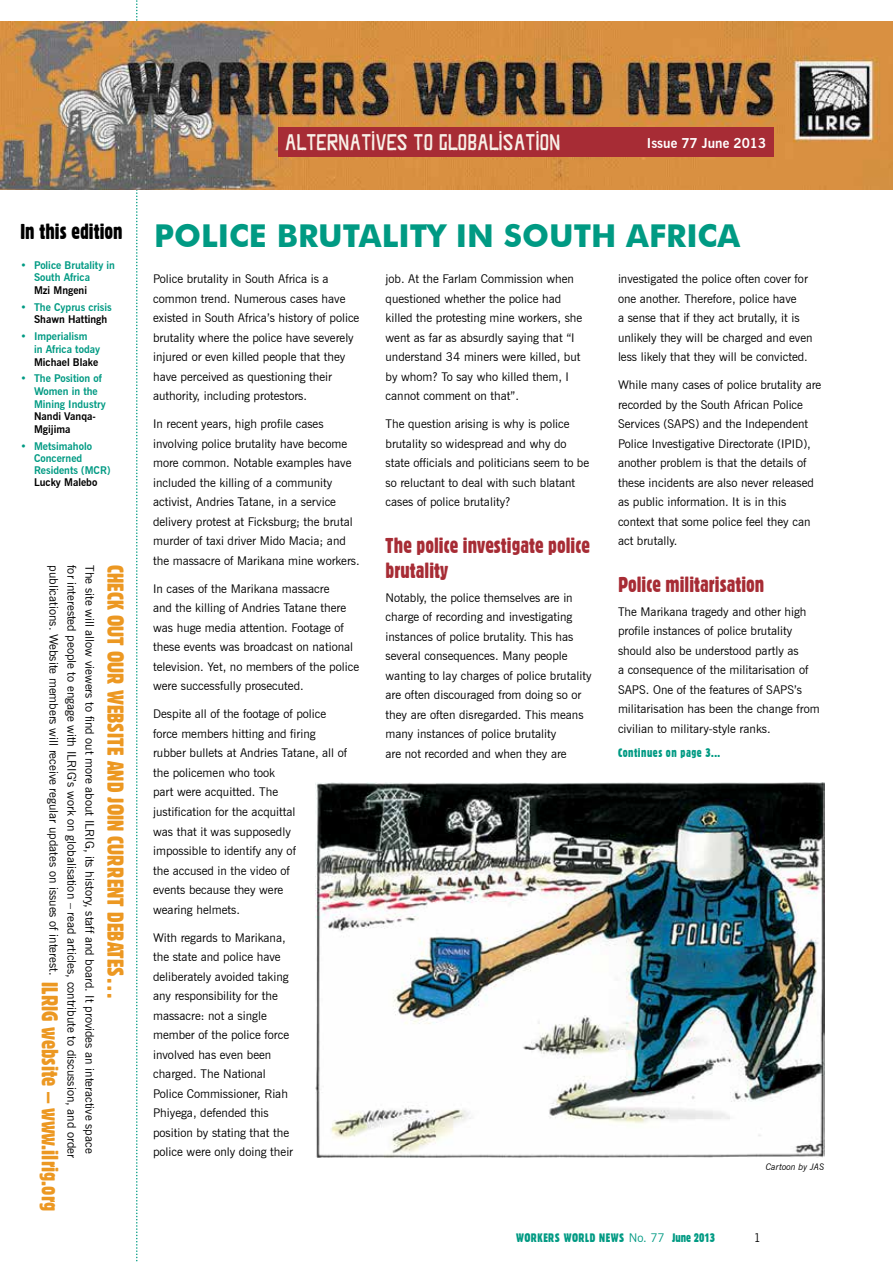
<style>
.page{position:relative;width:893px;height:1263px;background:#fff}
.page>*{position:absolute;margin:0;border:0;box-sizing:border-box;transform-origin:0 0}
.t1{font:700 31.5px "Futura BT";color:#009a83}
.t2{font:22.5px "Gothic 821 Condensed BT";color:#ec9822}
.t3{font:21px/25.2px "Gothic 821 Condensed BT";color:#a72c35}
.t4{font:21px "Gothic 821 Condensed BT";color:#000}
.t5{font:15px "Pizz HH Extra Condensed";color:#f8f0e8}
.t6{font:700 13.5px "News Gothic BT";color:#fff}
.t7{font:12px/19.5px "News Gothic BT";color:#000}
.t8{font:12px "Gothic 821 Condensed BT";letter-spacing:.04em;color:#009a83}
.t9{font:700 10.5px/12.6px "News Gothic BT";color:#009a83}
.t10{font:700 10.5px/12.6px "News Gothic BT";color:#000}
.t11{font:italic 9px "News Gothic BT";color:#000}
.s1{font-family:"Gothic 720 BT Roman B";font-weight:400}
.s2{color:#000}
.s3{font-family:"News Gothic BT"}
</style>
<div class="page">
<svg style="left:136px;top:0;width:2px;height:1262px"></svg>
<img style="left:0;top:21px;width:893px;height:169px">
<div style="left:278px;top:128px;width:496px;height:29px;background:#a72c35"></div>
<img style="left:316px;top:783px;width:509px;height:375px">
<p class="t5" style="left:286px;top:136px;width:277px">ALTERNATIVES TO GLOBALISATION</p>
<p class="t6" style="left:647px;top:135px;width:121px">Issue 77 June 2013</p>
<h3 class="t4" style="left:21px;top:219px;width:104px">In this edition</h3>
<p class="t9" style="left:34px;top:259px;width:82px;text-indent:-14px"><span class="s1">•</span> Police Brutality in<br>South Africa</p>
<p class="t10" style="left:34px;top:284px;width:55px">Mzi Mngeni</p>
<p class="t9" style="left:34px;top:301px;width:79px;text-indent:-14px"><span class="s1">•</span> The Cyprus crisis<br><span class="s2">Shawn Hattingh</span></p>
<p class="t9" style="left:34px;top:330px;width:68px;text-indent:-14px"><span class="s1">•</span> Imperialism<br>in Africa today</p>
<p class="t10" style="left:34px;top:355px;width:66px">Michael Blake</p>
<p class="t9" style="left:34px;top:372px;width:73px;text-indent:-14px"><span class="s1">•</span> The Position of<br>Women in the<br>Mining Industry</p>
<p class="t10" style="left:34px;top:410px;width:63px">Nandi Vanqa-<br>Mgijima</p>
<p class="t9" style="left:34px;top:440px;width:78px;line-height:12px;text-indent:-14px"><span class="s1">•</span> Metsimaholo<br>Concerned<br>Residents (MCR)</p>
<p class="t10" style="left:34px;top:475px;width:65px">Lucky Malebo</p>
<p class="t7" style="left:63px;top:565px;width:411px;rotate:90deg">publications. Website members will receive regular updates on issues of interest.</p>
<p class="t7" style="left:81px;top:565px;width:594px;rotate:90deg">for interested people to engage with ILRIG’s work on globalisation – read articles, contribute to discussion, and order</p>
<p class="t7" style="left:99px;top:565px;width:590px;rotate:90deg">The site will allow viewers to find out more about ILRIG, its history, staff and board. It provides an interactive space</p>
<h2 class="t2" style="left:129px;top:565px;width:436px;rotate:90deg">CHECK OUT OUR WEBSITE AND JOIN CURRENT DEBATES…</h2>
<h2 class="t2" style="left:63px;top:982px;width:231px;rotate:90deg">ILRIG website – www.ilrig.org</h2>
<h1 class="t1" style="left:154px;top:217px;width:587px">POLICE BRUTALITY IN SOUTH AFRICA</h1>
<p class="t7" style="left:153px;top:269px;width:208px">Police brutality in South Africa is a common trend. Numerous cases have existed in South Africa’s history of police brutality where the police have severely injured or even killed people that they have perceived as questioning their authority, including protestors.</p>
<p class="t7" style="left:153px;top:414px;width:208px">In recent years, high profile cases involving police brutality have become more common. Notable examples have included the killing of a community activist, Andries Tatane, in a service delivery protest at Ficksburg; the brutal murder of taxi driver Mido Macia; and the massacre of Marikana mine workers.</p>
<p class="t7" style="left:153px;top:579px;width:208px">In cases of the Marikana massacre<br>and the killing of Andries Tatane there was huge media attention. Footage of these events was broadcast on national television. Yet, no members of the police were successfully prosecuted.</p>
<p class="t7" style="left:153px;top:704px;width:196px">Despite all of the footage of police force members hitting and firing rubber bullets at Andries Tatane, all of the policemen who took<br>part were acquitted. The<br>justification for the acquittal<br>was that it was supposedly impossible to identify any of<br>the accused in the video of<br>events because they were<br>wearing helmets.</p>
<p class="t7" style="left:153px;top:927px;width:142px">With regards to Marikana, the state and police have deliberately avoided taking any responsibility for the massacre: not a single member of the police force involved has even been charged. The National<br>Police Commissioner, Riah<br>Phiyega, defended this position by stating that the police were only doing their</p>
<p class="t7" style="left:386px;top:269px;width:198px">job. At the Farlam Commission when questioned whether the police had killed the protesting mine workers, she went as far as absurdly saying that “I understand 34 miners were killed, but by whom? To say who killed them, I cannot comment on that”.</p>
<p class="t7" style="left:386px;top:414px;width:205px">The question arising is why is police brutality so widespread and why do state officials and politicians seem to be so reluctant to deal with such blatant cases of police brutality?</p>
<h3 class="t3" style="left:386px;top:533px;width:206px">The police investigate police brutality</h3>
<p class="t7" style="left:386px;top:588px;width:207px">Notably, the police themselves are in charge of recording and investigating instances of police brutality. This has several consequences. Many people wanting to lay charges of police brutality are often discouraged from doing so or they are often disregarded. This means many instances of police brutality<br>are not recorded and when they are</p>
<p class="t7" style="left:618px;top:269px;width:196px">investigated the police often cover for one another. Therefore, police have<br>a sense that if they act brutally, it is unlikely they will be charged and even less likely that they will be convicted.</p>
<p class="t7" style="left:618px;top:375px;width:205px">While many cases of police brutality are recorded by the South African Police Services (SAPS) and the Independent Police Investigative Directorate (IPID), another problem is that the details of these incidents are also never released as public information. It is in this context that some police feel they can act brutally.</p>
<h3 class="t3" style="left:618px;top:572px;width:148px">Police militarisation</h3>
<p class="t7" style="left:618px;top:601px;width:203px">The Marikana tragedy and other high profile instances of police brutality should also be understood partly as<br>a consequence of the militarisation of SAPS. One of the features of SAPS’s militarisation has been the change from civilian to military-style ranks.</p>
<p class="t8" style="left:618px;top:746px;width:104px">Continues on page 3...</p>
<p class="t11" style="left:766px;top:1161px;width:60px">Cartoon by JAS</p>
<p class="t8" style="left:516px;top:1230px;width:201px">WORKERS WORLD NEWS <span class="s3">No. 77</span> June 2013</p>
<p class="t7" style="left:754px;top:1227px;width:9px">1</p>
</div>
